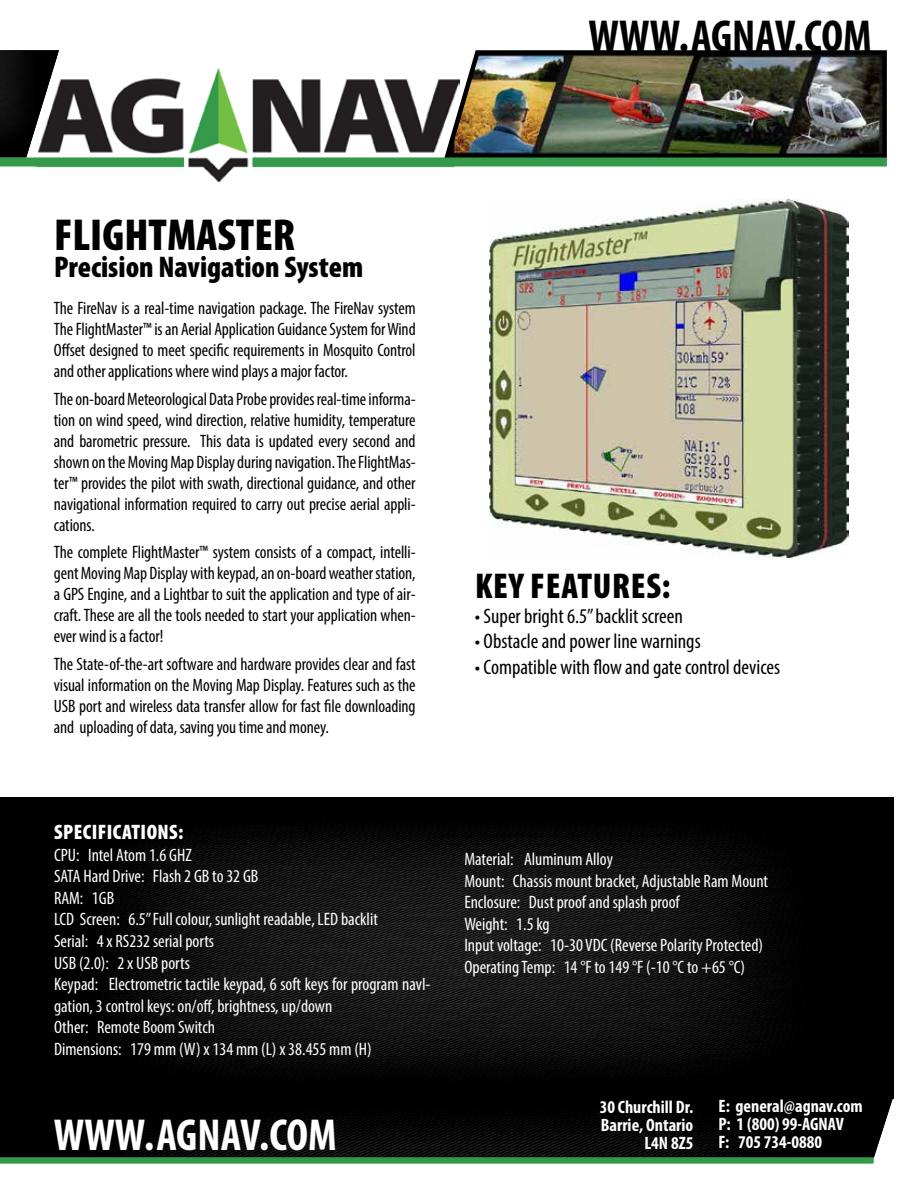
<style>
.page{position:relative;width:918px;height:1188px;background:#fff}
.page>*{position:absolute;margin:0;border:0;box-sizing:border-box;transform-origin:0 0}
.t1{font:700 condensed 45px "Myriad Pro";color:#000101}
.t2{font:700 condensed 45px "Myriad Pro";color:#fff}
.t3{font:900 condensed 45px "Myriad Pro";color:#000}
.t4{font:900 condensed 36px "Myriad Pro";letter-spacing:.02em;color:#000}
.t5{font:900 condensed 30px "Myriad Pro";color:#000}
.t6{font:condensed 21px "Myriad Pro";color:#000}
.t7{font:900 condensed 21px "Myriad Pro";letter-spacing:.02em;color:#fff}
.t8{font:condensed 18px/21px "Myriad Pro";letter-spacing:-.005em;color:#000101;text-align:justify}
.t9{font:condensed 18px/21.6px "Myriad Pro";color:#fff}
.t10{font:700 condensed 18px/18px "Myriad Pro";color:#fff;text-align:right}
</style>
<div class="page">
<img style="left:0;top:798px;width:893px;height:299px">
<img style="left:36px;top:68px;width:424px;height:114px">
<img style="left:441px;top:50px;width:446px;height:108px">
<img style="left:0;top:50px;width:59px;height:108px">
<svg style="left:0;top:1097px;width:893px;height:60px;background:#060606"></svg>
<img style="left:489px;top:200px;width:360px;height:357px">
<div style="left:253px;top:158px;width:634px;height:8px;background:#349949"></div>
<div style="left:0;top:158px;width:184px;height:8px;background:#349949"></div>
<div style="left:0;top:1157px;width:874px;height:7px;background:#349949"></div>
<h1 class="t1" style="left:589px;top:8px;width:285px">WWW.AGNAV.COM</h1>
<h1 class="t3" style="left:54px;top:210px;width:243px">FLIGHTMASTER</h1>
<h3 class="t5" style="left:54px;top:250px;width:311px">Precision Navigation System</h3>
<p class="t8" style="left:54px;top:297px;width:363px">The FireNav is a real-time navigation package. The FireNav system The FlightMaster™ is an Aerial Application Guidance System for Wind Offset designed to meet specific requirements in Mosquito Control and other applications where wind plays a major factor.</p>
<p class="t8" style="left:54px;top:388px;width:363px">The on-board Meteorological Data Probe provides real-time informa&shy;tion on wind speed, wind direction, relative humidity, temperature and barometric pressure. This data is updated every second and shown on the Moving Map Display during navigation. The FlightMas&shy;ter™ provides the pilot with swath, directional guidance, and other navigational information required to carry out precise aerial appli&shy;cations.</p>
<p class="t8" style="left:54px;top:542px;width:363px">The complete FlightMaster™ system consists of a compact, intelli&shy;gent Moving Map Display with keypad, an on-board weather station, a GPS Engine, and a Lightbar to suit the application and type of air&shy;craft. These are all the tools needed to start your application when&shy;ever wind is a factor!</p>
<p class="t8" style="left:54px;top:654px;width:363px">The State-of-the-art software and hardware provides clear and fast visual information on the Moving Map Display. Features such as the USB port and wireless data transfer allow for fast file downloading and uploading of data, saving you time and money.</p>
<h2 class="t4" style="left:475px;top:566px;width:197px">Key Features:</h2>
<p class="t6" style="left:475px;top:604px;width:209px">• Super bright 6.5” backlit screen</p>
<p class="t6" style="left:475px;top:629px;width:227px">• Obstacle and power line warnings</p>
<p class="t6" style="left:475px;top:654px;width:307px">• Compatible with flow and gate control devices</p>
<p class="t7" style="left:54px;top:820px;width:131px">Specifications:</p>
<p class="t9" style="left:54px;top:844px;width:378px">CPU: Intel Atom 1.6 GHZ<br>SATA Hard Drive: Flash 2 GB to 32 GB<br>RAM: 1GB<br>LCD Screen: 6.5” Full colour, sunlight readable, LED backlit<br>Serial: 4 x RS232 serial ports<br>USB (2.0): 2 x USB ports<br>Keypad: Electrometric tactile keypad, 6 soft keys for program navI&shy;gation, 3 control keys: on/off, brightness, up/down<br>Other: Remote Boom Switch<br>Dimensions: 179 mm (W) x 134 mm (L) x 38.455 mm (H)</p>
<h1 class="t2" style="left:54px;top:1107px;width:285px">WWW.AGNAV.COM</h1>
<p class="t9" style="left:464px;top:848px;width:305px">Material: Aluminum Alloy<br>Mount: Chassis mount bracket, Adjustable Ram Mount Enclosure: Dust proof and splash proof<br>Weight: 1.5 kg<br>Input voltage: 10-30 VDC (Reverse Polarity Protected)<br>Operating Temp: 14 °F to 149 °F (-10 °C to +65 °C)</p>
<p class="t10" style="left:600px;top:1098px;width:95px">30 Churchill Dr.<br>Barrie, Ontario<br>L4N 8Z5</p>
<p class="t10" style="left:719px;top:1097px;width:146px;text-align:left">E: general@agnav.com<br>P: 1 (800) 99-AGNAV<br>F: 705 734-0880</p>
</div>
